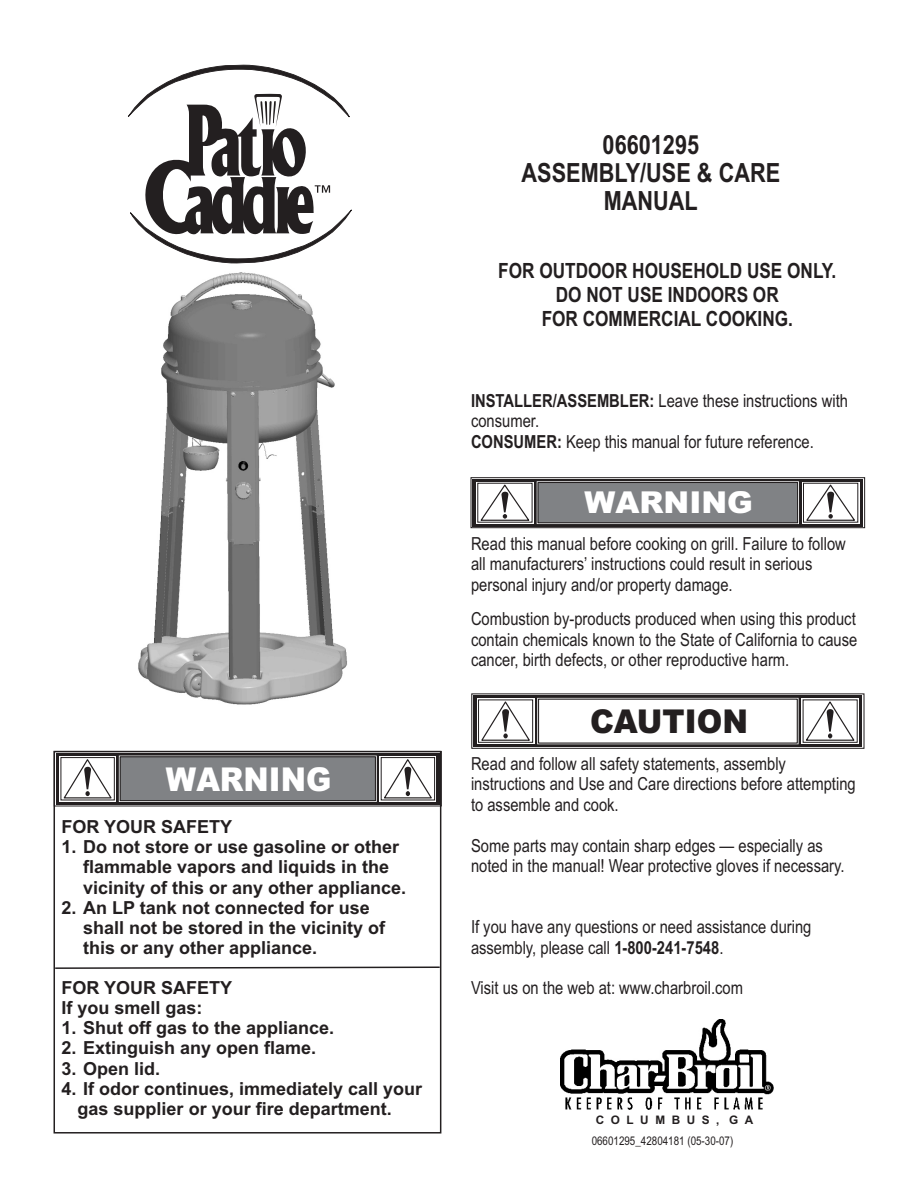
<style>
.page{position:relative;width:918px;height:1188px;background:#fff}
.page>*{position:absolute;margin:0;border:0;box-sizing:border-box;transform-origin:0 0}
.t1{font:900 32.85px "Arial";color:#231f20;scale:.94 1}
.t2{font:900 32.85px "Arial";color:#fff;scale:.93 1}
.t3{font:900 30.15px "Arial";color:#fff}
.t4{font:700 26.55px/28px "Arial Narrow";color:#231f20;text-align:center}
.t5{font:700 21px/24px "Arial Narrow";color:#231f20;text-align:center}
.t6{font:18px/20.4px "Arial Narrow";color:#231f20}
.t7{font:700 18px/20.1px "Arial";color:#231f20}
.t8{font:12px "Arial Narrow";color:#231f20}
.t9{font:700 11.7px "Arial";letter-spacing:.555em;color:#231f20}
.s1{font-weight:700}
</style>
<div class="page">
<div style="left:471px;top:477px;width:394px;height:51px;border:1px solid #231f20"></div>
<svg style="left:473px;top:479px;width:390px;height:47px;background:#373435"></svg>
<svg style="left:476px;top:482px;width:58px;height:42px"></svg>
<div style="left:802px;top:482px;width:58px;height:42px;background:#b9b8b9"></div>
<div style="left:803px;top:483px;width:55px;height:40px;border:1px solid #231f20"></div>
<svg style="left:805px;top:483px;width:52px;height:38px;background:#dcdcdc"></svg>
<svg style="left:479px;top:482px;width:52px;height:39px"></svg>
<svg style="left:537px;top:482px;width:261px;height:42px;background:#7c7e81"></svg>
<img style="left:138px;top:272px;width:209px;height:433px">
<svg style="left:128px;top:65px;width:224px;height:198px"></svg>
<img style="left:560px;top:1019px;width:214px;height:91px">
<div style="left:471px;top:693px;width:393px;height:56px;border:1px solid #231f20"></div>
<svg style="left:473px;top:695px;width:389px;height:52px;background:#322f30"></svg>
<div style="left:477px;top:698px;width:57px;height:46px;background:#7b7879"></div>
<div style="left:478px;top:700px;width:55px;height:43px;border:1px solid #231f20"></div>
<svg style="left:801px;top:698px;width:58px;height:46px"></svg>
<div style="left:803px;top:700px;width:55px;height:43px;border:1px solid #231f20"></div>
<svg style="left:804px;top:698px;width:52px;height:43px"></svg>
<svg style="left:480px;top:698px;width:51px;height:43px;background:#dddcdd"></svg>
<svg style="left:538px;top:698px;width:260px;height:46px"></svg>
<div style="left:54px;top:751px;width:388px;height:55px;border:1px solid #231f20"></div>
<div style="left:54px;top:751px;width:387px;height:383px;border:2px solid #231f20"></div>
<svg style="left:56px;top:753px;width:384px;height:51px;background:#3a3637"></svg>
<div style="left:59px;top:756px;width:57px;height:45px;background:#7f7c7d"></div>
<div style="left:61px;top:757px;width:54px;height:43px;border:1px solid #231f20"></div>
<svg style="left:380px;top:756px;width:56px;height:45px"></svg>
<div style="left:381px;top:757px;width:54px;height:43px;border:1px solid #231f20"></div>
<div style="left:119px;top:756px;width:258px;height:46px;border:1px solid #fff"></div>
<svg style="left:382px;top:758px;width:51px;height:41px"></svg>
<svg style="left:62px;top:758px;width:51px;height:41px;background:#e1e0e0"></svg>
<svg style="left:119px;top:756px;width:257px;height:45px;background:#7b7d80"></svg>
<svg style="left:54px;top:966px;width:387px;height:4px"></svg>
<h1 class="t2" style="left:166px;top:767px;width:179px">WARNING</h1>
<p class="t7" style="left:61px;top:819px;width:172px">FOR YOUR SAFETY</p>
<p class="t7" style="left:83px;top:839px;width:325px;text-indent:-22px">1. Do not store or use gasoline or other flammable vapors and liquids in the vicinity of this or any other appliance.</p>
<p class="t7" style="left:83px;top:899px;width:304px;text-indent:-22px">2. An LP tank not connected for use shall not be stored in the vicinity of this or any other appliance.</p>
<p class="t7" style="left:61px;top:979px;width:172px">FOR YOUR SAFETY<br>If you smell gas:</p>
<p class="t7" style="left:61px;top:1020px;width:274px">1. Shut off gas to the appliance.</p>
<p class="t7" style="left:61px;top:1040px;width:256px">2. Extinguish any open flame.</p>
<p class="t7" style="left:61px;top:1060px;width:100px">3. Open lid.</p>
<p class="t7" style="left:78px;top:1080px;width:346px;text-indent:-16px">4. If odor continues, immediately call your gas supplier or your fire department.</p>
<h3 class="t4" style="left:522px;top:134px;width:260px">06601295<br>ASSEMBLY/USE &amp; CARE<br>MANUAL</h3>
<p class="t5" style="left:498px;top:261px;width:340px">FOR OUTDOOR HOUSEHOLD USE ONLY.<br>DO NOT USE INDOORS OR<br>FOR COMMERCIAL COOKING.</p>
<p class="t6" style="left:471px;top:392px;width:379px"><span class="s1">INSTALLER/ASSEMBLER:</span> Leave these instructions with consumer.<br><span class="s1">CONSUMER:</span> Keep this manual for future reference.</p>
<h2 class="t3" style="left:585px;top:492px;width:170px">WARNING</h2>
<p class="t6" style="left:471px;top:535px;width:376px">Read this manual before cooking on grill. Failure to follow all manufacturers’ instructions could result in serious personal injury and/or property damage.</p>
<p class="t6" style="left:471px;top:610px;width:388px;text-align:justify">Combustion by-products produced when using this product contain chemicals known to the State of California to cause cancer, birth defects, or other reproductive harm.</p>
<h1 class="t1" style="left:590px;top:709px;width:170px">CAUTION</h1>
<p class="t6" style="left:471px;top:755px;width:386px">Read and follow all safety statements, assembly instructions and Use and Care directions before attempting to assemble and cook.</p>
<p class="t6" style="left:471px;top:837px;width:375px">Some parts may contain sharp edges — especially as noted in the manual! Wear protective gloves if necessary.</p>
<p class="t6" style="left:471px;top:918px;width:342px">If you have any questions or need assistance during assembly, please call <span class="s1">1-800-241-7548</span>.</p>
<p class="t6" style="left:471px;top:980px;width:274px">Visit us on the web at: www.charbroil.com</p>
<p class="t9" style="left:596px;top:1115px;width:159px">COLUMBUS, GA</p>
<p class="t8" style="left:592px;top:1136px;width:143px">06601295_42804181 (05-30-07)</p>
</div>
